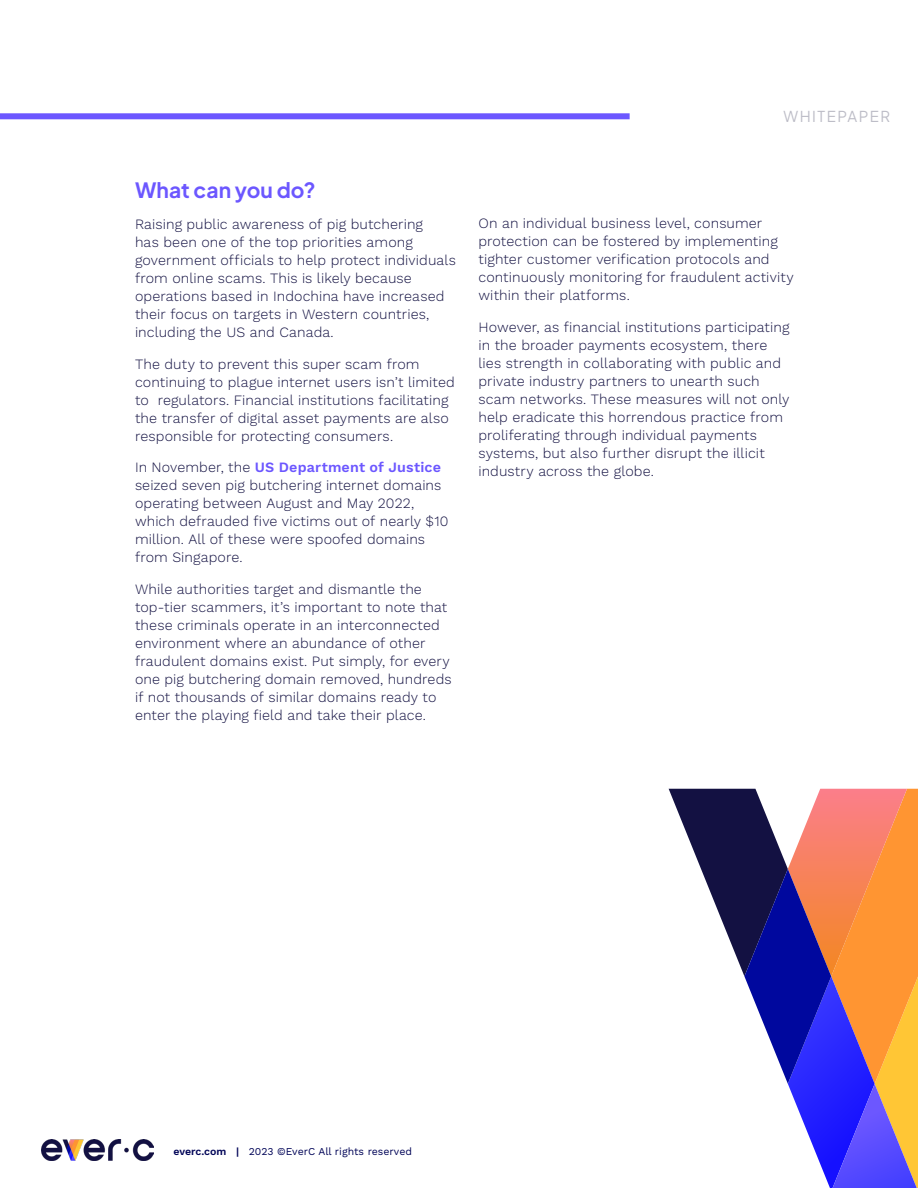
<style>
.page{position:relative;width:918px;height:1188px;background:#fff}
.page>*{position:absolute;margin:0;border:0;box-sizing:border-box;transform-origin:0 0}
.t1{font:700 21px "Plus Jakarta Sans";letter-spacing:.005em;color:#6c57ff}
.t2{font:15px "Plus Jakarta Sans";letter-spacing:.1em;color:#bdbdc7}
.Body{font:300 14.25px/18px "Work Sans";letter-spacing:.005em;color:#131142}
.t3{font:10.5px "Work Sans";color:#000457}
.s1{font-weight:600;color:#6c57ff}
.s2{font-weight:600}
</style>
<div class="page">
<img style="left:42px;top:1140px;width:111px;height:21px">
<div style="left:0;top:113px;width:630px;height:6px;background:#6c57ff"></div>
<svg style="left:669px;top:789px;width:249px;height:399px"></svg>
<p class="t2" style="left:783px;top:104px;width:108px">WHITEPAPER</p>
<h1 class="t1" style="left:135px;top:173px;width:182px">What can you do?</h1>
<p class="Body" style="left:135px;top:216px;width:323px">Raising public awareness of pig butchering<br>has been one of the top priorities among government officials to help protect individuals from online scams. This is likely because operations based in Indochina have increased their focus on targets in Western countries, including the US and Canada.</p>
<p class="Body" style="left:135px;top:356px;width:321px">The duty to prevent this super scam from continuing to plague internet users isn’t limited to regulators. Financial institutions facilitating the transfer of digital asset payments are also responsible for protecting consumers.</p>
<p class="Body" style="left:135px;top:459px;width:315px">In November, the <span class="s1">US Department of Justice </span>seized seven pig butchering internet domains operating between August and May 2022, which defrauded five victims out of nearly $10 million. All of these were spoofed domains from Singapore.</p>
<p class="Body" style="left:135px;top:581px;width:318px">While authorities target and dismantle the top-tier scammers, it’s important to note that these criminals operate in an interconnected environment where an abundance of other fraudulent domains exist. Put simply, for every one pig butchering domain removed, hundreds if not thousands of similar domains ready to enter the playing field and take their place.</p>
<p class="Body" style="left:478px;top:215px;width:317px">On an individual business level, consumer protection can be fostered by implementing tighter customer verification protocols and continuously monitoring for fraudulent activity within their platforms.</p>
<p class="Body" style="left:478px;top:318px;width:313px">However, as financial institutions participating in the broader payments ecosystem, there lies strength in collaborating with public and private industry partners to unearth such scam networks. These measures will not only help eradicate this horrendous practice from proliferating through individual payments systems, but also further disrupt the illicit industry across the globe.</p>
<p class="t3" style="left:173px;top:1145px;width:240px"><span class="s2">everc.com |</span> 2023 ©EverC All rights reserved</p>
</div>
